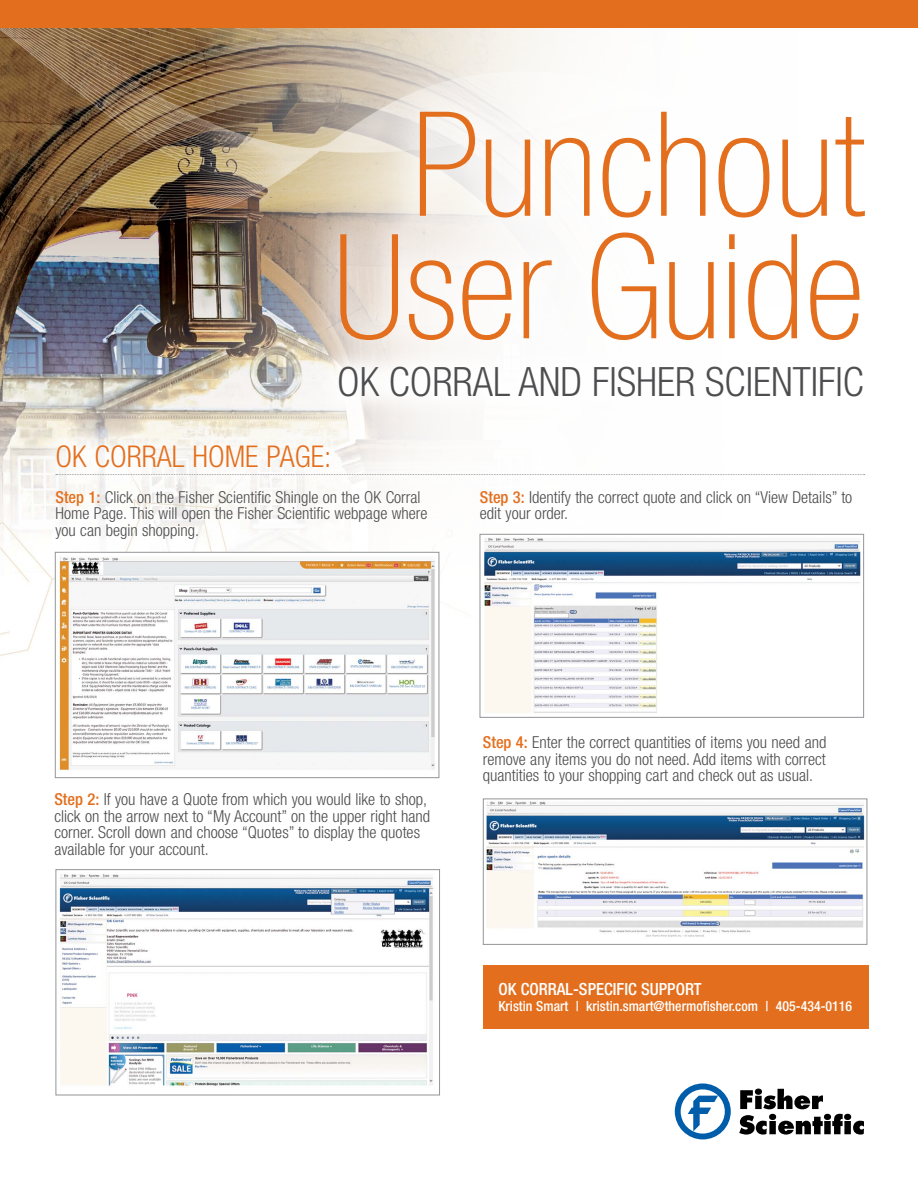
<style>
.page{position:relative;width:918px;height:1188px;background:#fff}
.page>*{position:absolute;margin:0;border:0;box-sizing:border-box;transform-origin:0 0}
.t1{font:100 condensed 145.65px/122.6px "Helvetica Neue LT Std";color:#e36f1e;text-align:center}
.t2{font:300 condensed 40.5px "Helvetica Neue LT Std";color:#4d4d4f}
.t3{font:300 condensed 30px "Helvetica Neue LT Std";color:#e36f1e}
.t4{font:500 condensed 16.8px "Helvetica Neue LT Std";color:#fff}
.t5{font:300 condensed 16.5px/16.5px "Helvetica Neue LT Std";color:#4d4d4f}
.t6{font:500 condensed 13.8px "Helvetica Neue LT Std";color:#fff}
.s1{font-weight:500;color:#e36f1e}
</style>
<div class="page">
<img style="left:0;top:27px;width:869px;height:1113px">
<img style="left:79px;top:27px;width:833px;height:973px">
<div style="left:0;top:0;width:918px;height:27px;background:#e36f1e"></div>
<div style="left:314px;top:341px;width:574px;height:81px;background:#fff"></div>
<div style="left:302px;top:73px;width:600px;height:304px;background:#fff;opacity:.75"></div>
<svg style="left:675px;top:1083px;width:56px;height:56px"></svg>
<svg style="left:739px;top:1089px;width:125px;height:46px"></svg>
<div style="left:31px;top:420px;width:857px;height:81px;background:#fff"></div>
<svg style="left:56px;top:474px;width:809px;height:1px"></svg>
<img style="left:57px;top:554px;width:380px;height:222px">
<div style="left:55px;top:552px;width:384px;height:226px;border:1px solid #939598"></div>
<img style="left:57px;top:871px;width:381px;height:220px">
<div style="left:55px;top:869px;width:385px;height:226px;border:1px solid #939598"></div>
<img style="left:482px;top:536px;width:380px;height:180px">
<div style="left:480px;top:534px;width:384px;height:184px;border:1px solid #939598"></div>
<img style="left:485px;top:800px;width:380px;height:140px">
<div style="left:483px;top:798px;width:384px;height:147px;border:1px solid #939598"></div>
<div style="left:483px;top:965px;width:385px;height:64px;background:#e36f1e"></div>
<h1 class="t1" style="left:333px;top:102px;width:533px">Punchout<br>User Guide</h1>
<h2 class="t2" style="left:337px;top:358px;width:524px">OK Corral and Fisher Scientific</h2>
<h3 class="t3" style="left:55px;top:440px;width:277px">OK Corral Home page:</h3>
<p class="t5" style="left:55px;top:489px;width:373px"><span class="s1">Step 1:</span> Click on the Fisher Scientific Shingle on the OK Corral<br>Home Page. This will open the Fisher Scientific webpage where you can begin shopping.</p>
<p class="t5" style="left:480px;top:489px;width:374px"><span class="s1">Step 3:</span> Identify the correct quote and click on “View Details” to edit your order.</p>
<p class="t5" style="left:54px;top:791px;width:377px"><span class="s1">Step 2:</span> If you have a Quote from which you would like to shop, click on the arrow next to “My Account” on the upper right hand corner. Scroll down and choose “Quotes” to display the quotes available for your account.</p>
<p class="t5" style="left:483px;top:734px;width:345px;text-align:justify"><span class="s1">Step 4:</span> Enter the correct quantities of items you need and remove any items you do not need. Add items with correct quantities to your shopping cart and check out as usual.</p>
<p class="t4" style="left:498px;top:979px;width:205px">OK Corral-Specific Support</p>
<p class="t6" style="left:498px;top:998px;width:355px">Kristin Smart | kristin.smart@thermofisher.com | 405-434-0116</p>
</div>
